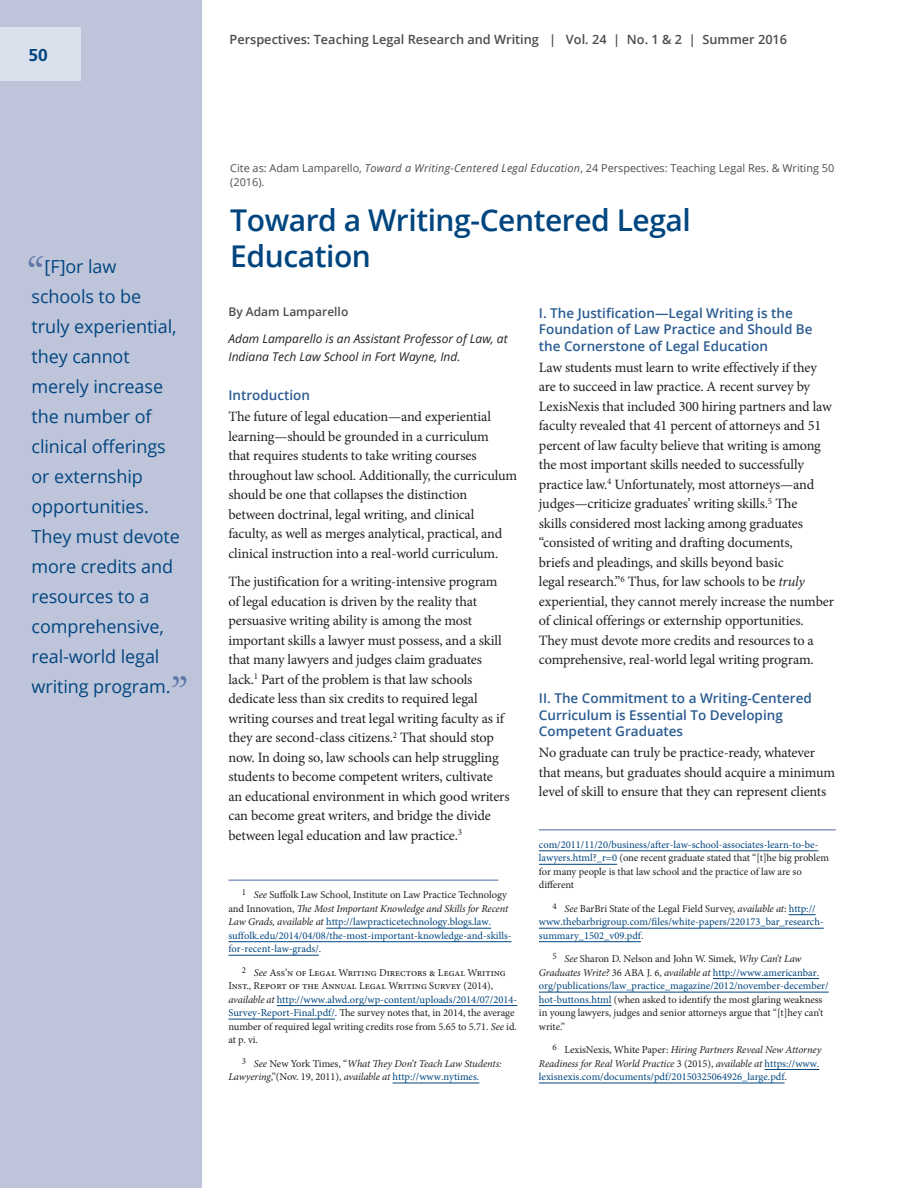
<style>
.page{position:relative;width:918px;height:1188px;background:#fff}
.page>*{position:absolute;margin:0;border:0;box-sizing:border-box;transform-origin:0 0}
._06_pull_quote_copy{font:42px "EB Garamond SC";color:#5f77a5}
.article_header{font:600 30px/36px "Open Sans";letter-spacing:-.015em;color:#01457f}
._06_pull_quote_copy-2{font:18px/30px "Open Sans";letter-spacing:-.005em;color:#01457f}
.t1{font:700 18px "Carto Gothic Std";color:#01457f}
._03_article_body_p6{font:14.25px/19.5px "Minion Pro";letter-spacing:-.01em;color:#231f20}
._03_article_sub_1{font:600 13.5px/16.5px "Open Sans";color:#2a5b91}
.t2{font:600 12.75px "Open Sans";color:#4b4c4d}
._03_article_author_b{font:italic 12px/18px "Open Sans";color:#231f20}
._03_article_author{font:600 12px "Open Sans";color:#4b4c4d}
._02_article_cite_as{font:10.8px/13.8px "Open Sans";color:#4b4c4d}
._05_footnote_next{font:10.5px/13.5px "Minion Pro";letter-spacing:-.005em;color:#231f20}
._05_footnote_next-2{font:10.5px/13.5px "Minion Pro";color:#01457f}
._05_footnote_next-3{font:italic 10.5px/13.5px "Minion Pro";letter-spacing:-.01em;color:#231f20}
.s1{font-style:italic}
.s2{font-style:italic;color:#231f20}
.s3{color:#231f20}
.s4{color:#01457f}
.s5{color:#00f}
.s6{font-style:normal}
.s7{font-style:normal;color:#01457f}
</style>
<div class="page">
<div style="left:0;top:0;width:202px;height:1188px;background:#bec5db"></div>
<div style="left:0;top:27px;width:80px;height:54px;background:#dbe1ec"></div>
<hr style="left:228px;top:879px;width:270px;height:2px;background:#899abf">
<hr style="left:326px;top:928px;width:165px;height:1px;background:#01457f">
<hr style="left:228px;top:941px;width:284px;height:1px;background:#01457f">
<hr style="left:228px;top:955px;width:91px;height:1px;background:#01457f">
<hr style="left:277px;top:1005px;width:240px;height:1px;background:#01457f">
<hr style="left:228px;top:1019px;width:107px;height:1px;background:#01457f">
<hr style="left:393px;top:1083px;width:86px;height:1px;background:#01457f">
<hr style="left:539px;top:829px;width:297px;height:2px;background:#899abf">
<hr style="left:539px;top:850px;width:279px;height:1px;background:#01457f">
<hr style="left:539px;top:864px;width:78px;height:1px;background:#01457f">
<svg style="left:789px;top:914px;width:27px;height:1px"></svg>
<hr style="left:539px;top:928px;width:285px;height:1px;background:#01457f">
<hr style="left:539px;top:941px;width:102px;height:1px;background:#01457f">
<hr style="left:713px;top:978px;width:106px;height:1px;background:#01457f">
<hr style="left:539px;top:992px;width:290px;height:1px;background:#01457f">
<hr style="left:539px;top:1005px;width:73px;height:1px;background:#01457f">
<hr style="left:765px;top:1069px;width:54px;height:1px;background:#01457f">
<hr style="left:539px;top:1083px;width:246px;height:1px;background:#01457f">
<p class="t1" style="left:28px;top:44px;width:21px">50</p>
<p class="_06_pull_quote_copy" style="left:27px;top:241px;width:19px">“</p>
<p class="_06_pull_quote_copy-2" style="left:32px;top:251px;width:150px;text-indent:13px">[F]or law schools to be truly experiential, they cannot merely increase the number of clinical offerings or externship opportunities.<br>They must devote more credits and resources to a comprehensive, real-world legal writing program.</p>
<p class="_06_pull_quote_copy" style="left:170px;top:661px;width:19px">”</p>
<p class="t2" style="left:230px;top:31px;width:559px">Perspectives: Teaching Legal Research and Writing | Vol. 24 | No. 1 &amp; 2 | Summer 2016</p>
<p class="_02_article_cite_as" style="left:230px;top:161px;width:605px">Cite as: Adam Lamparello, <span class="s1">Toward a Writing-Centered Legal Education</span>, 24 Perspectives: Teaching Legal Res. &amp; Writing 50 (2016).</p>
<p class="article_header" style="left:230px;top:201px;width:462px">Toward a Writing-Centered Legal<br>Education</p>
<p class="_03_article_author" style="left:228px;top:304px;width:121px">By Adam Lamparello</p>
<p class="_03_article_author_b" style="left:228px;top:330px;width:281px">Adam Lamparello is an Assistant Professor of Law, at<br>Indiana Tech Law School in Fort Wayne, Ind.</p>
<p class="_03_article_sub_1" style="left:228px;top:387px;width:83px">Introduction</p>
<p class="_03_article_body_p6" style="left:228px;top:407px;width:290px">The future of legal education—and experiential learning—should be grounded in a curriculum<br>that requires students to take writing courses throughout law school. Additionally, the curriculum should be one that collapses the distinction between doctrinal, legal writing, and clinical faculty, as well as merges analytical, practical, and clinical instruction into a real-world curriculum.</p>
<p class="_03_article_body_p6" style="left:228px;top:572px;width:283px">The justification for a writing-intensive program of legal education is driven by the reality that persuasive writing ability is among the most important skills a lawyer must possess, and a skill that many lawyers and judges claim graduates lack.<sup>1</sup> Part of the problem is that law schools dedicate less than six credits to required legal writing courses and treat legal writing faculty as if they are second-class citizens.<sup>2</sup> That should stop now. In doing so, law schools can help struggling students to become competent writers, cultivate an educational environment in which good writers can become great writers, and bridge the divide between legal education and law practice.<sup>3</sup></p>
<p class="_05_footnote_next-2" style="left:228px;top:888px;width:285px;text-indent:14px"><sup>1</sup> <span class="s2">See</span> <span class="s3">Suffolk Law School, Institute on Law Practice Technology and Innovation,</span> <span class="s2">The Most Important Knowledge and Skills for Recent Law Grads, available at</span> http://lawpracticetechnology.blogs.law. suffolk.edu/2014/04/08/the-most-important-knowledge-and-skills&shy;for-recent-law-grads/<span class="s3">.</span></p>
<p class="_05_footnote_next" style="left:228px;top:966px;width:290px;text-indent:14px"><sup>2</sup> <span class="s1">See</span> Ass’n of Legal Writing Directors &amp; Legal Writing Inst., Report of the Annual Legal Writing Survey (2014), <span class="s1">available at</span> <span class="s4">http://www.alwd.org/wp-content/uploads/2014/07/2014- Survey-Report-Final.pdf/</span><span class="s5">.</span> The survey notes that, in 2014, the average number of required legal writing credits rose from 5.65 to 5.71. <span class="s1">See</span> id. at p. vi.</p>
<p class="_05_footnote_next-3" style="left:228px;top:1056px;width:275px;text-indent:14px"><sup>3</sup> See <span class="s6">New York Times, “</span>What They Don’t Teach Law Students:<br>Lawyering<span class="s6">,”(Nov. 19, 2011),</span> available at <span class="s7">http://www.nytimes.</span></p>
<p class="_03_article_sub_1" style="left:539px;top:304px;width:275px">I. The Justification—Legal Writing is the<br>Foundation of Law Practice and Should Be the Cornerstone of Legal Education</p>
<p class="_03_article_body_p6" style="left:539px;top:357px;width:297px">Law students must learn to write effectively if they are to succeed in law practice. A recent survey by LexisNexis that included 300 hiring partners and law faculty revealed that 41 percent of attorneys and 51 percent of law faculty believe that writing is among the most important skills needed to successfully practice law.<sup>4</sup> Unfortunately, most attorneys—and judges—criticize graduates’ writing skills.<sup>5</sup> The<br>skills considered most lacking among graduates “consisted of writing and drafting documents,<br>briefs and pleadings, and skills beyond basic<br>legal research.”<sup>6</sup> Thus, for law schools to be <span class="s1">truly </span>experiential, they cannot merely increase the number of clinical offerings or externship opportunities.<br>They must devote more credits and resources to a comprehensive, real-world legal writing program.</p>
<p class="_03_article_sub_1" style="left:539px;top:690px;width:274px">II. The Commitment to a Writing-Centered<br>Curriculum is Essential To Developing<br>Competent Graduates</p>
<p class="_03_article_body_p6" style="left:539px;top:743px;width:298px">No graduate can truly be practice-ready, whatever that means, but graduates should acquire a minimum level of skill to ensure that they can represent clients</p>
<p class="_05_footnote_next" style="left:539px;top:838px;width:292px"><span class="s4">com/2011/11/20/business/after-law-school-associates-learn-to-be&shy;lawyers.html?_r=0</span> (one recent graduate stated that “[t]he big problem for many people is that law school and the practice of law are so different</p>
<p class="_05_footnote_next-2" style="left:539px;top:902px;width:286px;text-indent:14px"><sup>4</sup> <span class="s2">See</span> <span class="s3">BarBri State of the Legal Field Survey,</span> <span class="s2">available at</span><span class="s3">:</span> http:// www.thebarbrigroup.com/files/white-papers/220173_bar_research&shy;summary_1502_v09.pdf<span class="s3">.</span></p>
<p class="_05_footnote_next" style="left:539px;top:952px;width:291px;text-indent:14px"><sup>5</sup> <span class="s1">See</span> Sharon D. Nelson and John W. Simek, <span class="s1">Why Can’t Law Graduates Write?</span> 36 ABA J. 6, <span class="s1">available at</span> <span class="s4">http://www.americanbar. org/publications/law_practice_magazine/2012/november-december/ hot-buttons.html</span> (when asked to identify the most glaring weakness in young lawyers, judges and senior attorneys argue that “[t]hey can’t write.”</p>
<p class="_05_footnote_next-3" style="left:539px;top:1043px;width:284px;text-indent:14px"><sup>6</sup> <span class="s6">LexisNexis, White Paper:</span> Hiring Partners Reveal New Attorney<br>Readiness for Real World Practice <span class="s6">3 (2015),</span> available at <span class="s7">https://www. lexisnexis.com/documents/pdf/20150325064926_large.pdf</span><span class="s6">.</span></p>
</div>
